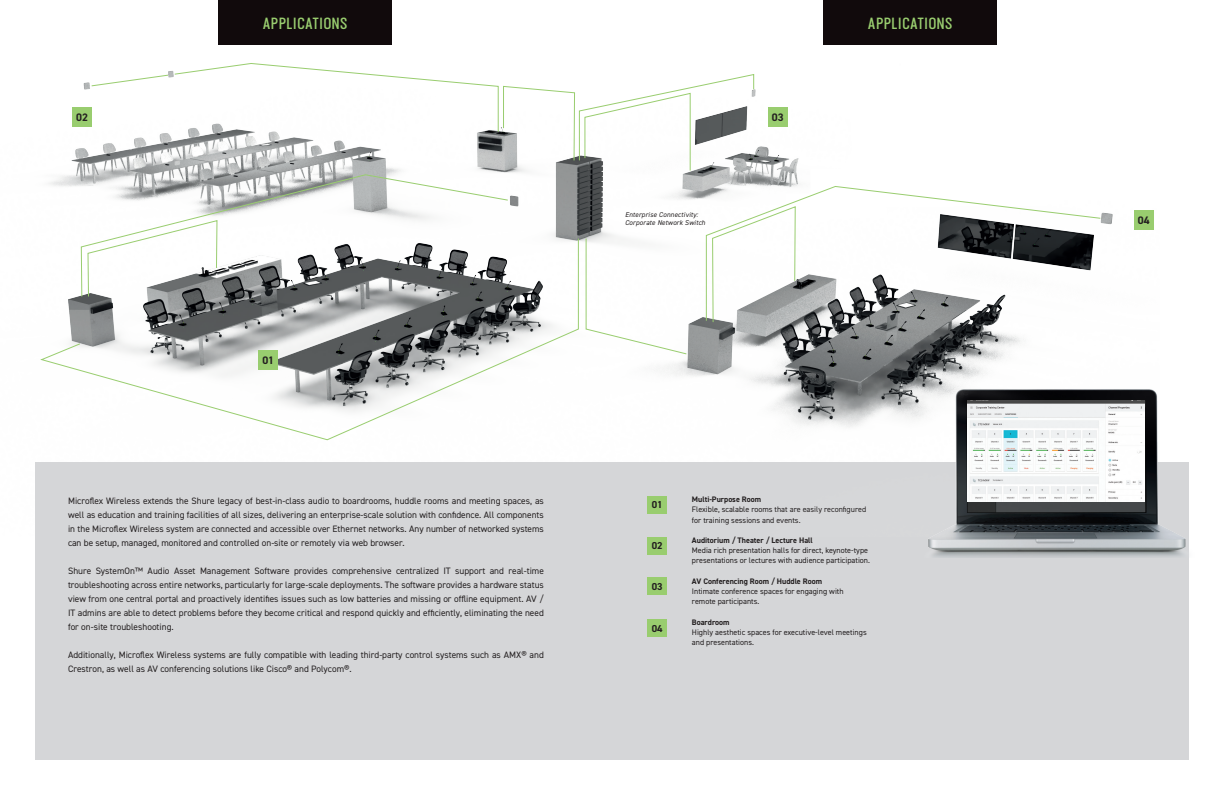
<style>
.page{position:relative;width:1224px;height:792px;background:#fff}
.page>*{position:absolute;margin:0;border:0;box-sizing:border-box;transform-origin:0 0}
.t1{font:700 14.3px "Ostrich Proper";letter-spacing:.005em;color:#99cd6f}
.t2{font:700 10.9px "DIN2014";color:#231f20}
.t3{font:700 10.1px "DIN2014";color:#231f20}
.t4{font:9.3px/14px "DIN2014";color:#231f20;text-align:justify}
.t5{font:8px/10.2px "DIN2014";color:#231f20}
.t6{font:700 8px "DIN2014";color:#231f20}
.t7{font:italic 7px/8.1px "DIN2014";letter-spacing:.02em;color:#231f20}
</style>
<div class="page">
<div style="left:35px;top:463px;width:1154px;height:297px;background:#d5d6d8"></div>
<div style="left:218px;top:0;width:174px;height:44px;background:#110a0c"></div>
<div style="left:823px;top:0;width:174px;height:44px;background:#110a0c"></div>
<img style="left:928px;top:462px;width:261px;height:95px">
<div style="left:647px;top:537px;width:20px;height:18px;background:#99cd6f"></div>
<div style="left:647px;top:578px;width:20px;height:17px;background:#99cd6f"></div>
<div style="left:647px;top:619px;width:20px;height:18px;background:#99cd6f"></div>
<img style="left:35px;top:44px;width:1124px;height:492px">
<svg style="left:91px;top:62px;width:664px;height:110px"></svg>
<svg style="left:705px;top:185px;width:396px;height:137px"></svg>
<svg style="left:585px;top:238px;width:103px;height:117px"></svg>
<svg style="left:39px;top:238px;width:540px;height:203px"></svg>
<svg style="left:80px;top:174px;width:429px;height:123px"></svg>
<div style="left:259px;top:351px;width:19px;height:19px;background:#99cd6f"></div>
<div style="left:73px;top:108px;width:19px;height:19px;background:#99cd6f"></div>
<div style="left:768px;top:108px;width:19px;height:19px;background:#99cd6f"></div>
<div style="left:1134px;top:210px;width:19px;height:20px;background:#99cd6f"></div>
<h1 class="t1" style="left:263px;top:14px;width:86px">APPLICATIONS</h1>
<h1 class="t1" style="left:868px;top:14px;width:86px">APPLICATIONS</h1>
<p class="t2" style="left:76px;top:110px;width:13px">02</p>
<p class="t2" style="left:772px;top:110px;width:13px">03</p>
<p class="t2" style="left:262px;top:353px;width:13px">01</p>
<p class="t4" style="left:68px;top:494px;width:477px">Microflex Wireless extends the Shure legacy of best-in-class audio to boardrooms, huddle rooms and meeting spaces, as well as education and training facilities of all sizes, delivering an enterprise-scale solution with confidence. All components in the Microflex Wireless system are connected and accessible over Ethernet networks. Any number of networked systems can be setup, managed, monitored and controlled on-site or remotely via web browser.</p>
<p class="t4" style="left:68px;top:564px;width:477px">Shure SystemOn™ Audio Asset Management Software provides comprehensive centralized IT support and real-time troubleshooting across entire networks, particularly for large-scale deployments. The software provides a hardware status view from one central portal and proactively identifies issues such as low batteries and missing or offline equipment. AV / IT admins are able to detect problems before they become critical and respond quickly and efficiently, eliminating the need for on-site troubleshooting.</p>
<p class="t4" style="left:68px;top:648px;width:477px">Additionally, Microflex Wireless systems are fully compatible with leading third-party control systems such as AMX® and<br>Crestron, as well as AV conferencing solutions like Cisco® and Polycom®.</p>
<p class="t7" style="left:625px;top:210px;width:82px">Enterprise Connectivity:<br>Corporate Network Switch</p>
<p class="t3" style="left:652px;top:498px;width:12px">01</p>
<p class="t3" style="left:652px;top:539px;width:12px">02</p>
<p class="t3" style="left:652px;top:580px;width:12px">03</p>
<p class="t3" style="left:652px;top:622px;width:12px">04</p>
<p class="t6" style="left:692px;top:494px;width:71px">Multi-Purpose Room</p>
<p class="t5" style="left:692px;top:504px;width:176px">Flexible, scalable rooms that are easily reconfigured for training sessions and events.</p>
<p class="t6" style="left:692px;top:535px;width:122px">Auditorium / Theater / Lecture Hall</p>
<p class="t5" style="left:692px;top:545px;width:180px">Media rich presentation halls for direct, keynote-type presentations or lectures with audience participation.</p>
<p class="t6" style="left:692px;top:576px;width:132px">AV Conferencing Room / Huddle Room</p>
<p class="t5" style="left:692px;top:586px;width:153px">Intimate conference spaces for engaging with remote participants.</p>
<p class="t6" style="left:692px;top:617px;width:39px">Boardroom</p>
<p class="t5" style="left:692px;top:627px;width:176px">Highly aesthetic spaces for executive-level meetings and presentations.</p>
<p class="t2" style="left:1138px;top:213px;width:13px">04</p>
</div>
